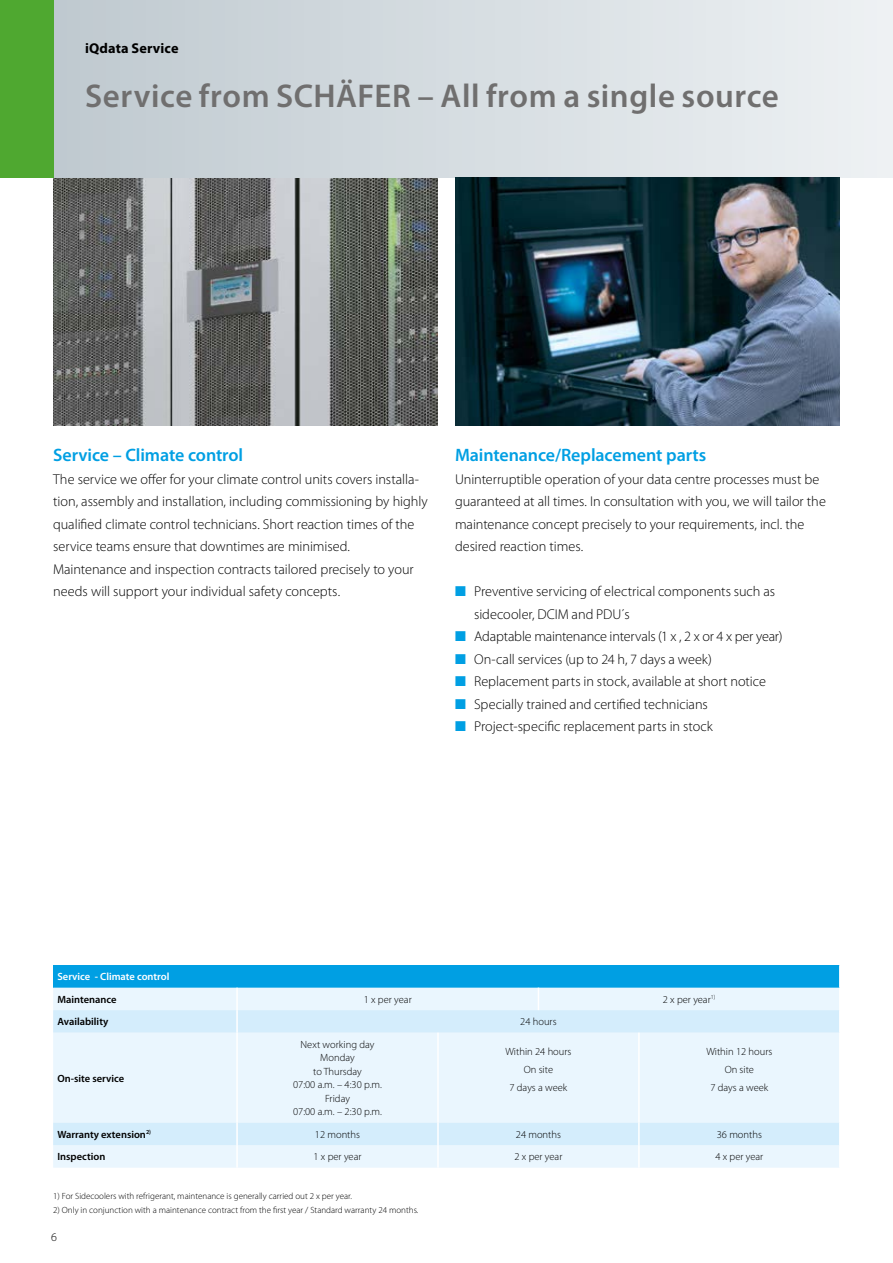
<style>
.page{position:relative;width:893px;height:1263px;background:#fff}
.page>*{position:absolute;margin:0;border:0;box-sizing:border-box;transform-origin:0 0}
.t1{font:600 33px "Myriad Pro";letter-spacing:.02em;color:#706f6f}
.t2{font:600 18px "Myriad Pro";letter-spacing:-.005em;color:#009fe3}
.t3{font:300 14.25px/22.5px "Myriad Pro";letter-spacing:-.005em;color:#000}
.t4{font:700 14.25px "Myriad Pro";letter-spacing:.01em;color:#000}
.t5{font:300 12px "Myriad Pro";color:#000}
.t6{font:300 10.5px/13.5px "Myriad Pro";color:#000;text-align:center}
.t7{font:600 10.5px "Myriad Pro";color:#000}
.t8{font:600 10.5px "Myriad Pro";color:#fff}
.t9{font:300 9px "Myriad Pro";color:#000}
.s1{color:#009fe3}
</style>
<div class="page">
<img style="left:53px;top:178px;width:385px;height:247px">
<div style="left:53px;top:0;width:840px;height:178px;background:linear-gradient(to right,#bfc9d0,#eef1f4)"></div>
<div style="left:0;top:0;width:53px;height:178px;background:#4fa830"></div>
<img style="left:455px;top:178px;width:385px;height:247px">
<div style="left:53px;top:965px;width:787px;height:23px;background:#009fe3"></div>
<div style="left:53px;top:988px;width:786px;height:180px;background:#eaf6fe"></div>
<svg style="left:53px;top:1010px;width:786px;height:135px;background:#e2f3fd"></svg>
<hr style="left:839px;top:965px;width:2px;height:23px;background:#fff">
<hr style="left:236px;top:988px;width:2px;height:22px;background:#fff">
<svg style="left:538px;top:988px;width:1px;height:22px"></svg>
<hr style="left:236px;top:1010px;width:2px;height:23px;background:#fff">
<hr style="left:236px;top:1033px;width:2px;height:90px;background:#fff">
<hr style="left:437px;top:1033px;width:2px;height:90px;background:#fff">
<hr style="left:638px;top:1033px;width:2px;height:90px;background:#fff">
<hr style="left:236px;top:1123px;width:2px;height:22px;background:#fff">
<hr style="left:437px;top:1123px;width:2px;height:22px;background:#fff">
<hr style="left:638px;top:1123px;width:2px;height:22px;background:#fff">
<hr style="left:236px;top:1145px;width:2px;height:23px;background:#fff">
<hr style="left:437px;top:1145px;width:2px;height:23px;background:#fff">
<hr style="left:638px;top:1145px;width:2px;height:23px;background:#fff">
<hr style="left:892px;top:178px;width:1px;height:1035px;background:#f6f6f6">
<p class="t4" style="left:85px;top:39px;width:95px">iQdata Service</p>
<h1 class="t1" style="left:85px;top:75px;width:695px">Service from SCHÄFER – All from a single source</h1>
<p class="t2" style="left:53px;top:443px;width:192px">Service – Climate control</p>
<p class="t3" style="left:53px;top:467px;width:376px">The service we offer for your climate control units covers installa&shy;tion, assembly and installation, including commissioning by highly qualified climate control technicians. Short reaction times of the service teams ensure that downtimes are minimised.<br>Maintenance and inspection contracts tailored precisely to your needs will support your individual safety concepts.</p>
<p class="t2" style="left:455px;top:443px;width:253px">Maintenance/Replacement parts</p>
<p class="t3" style="left:455px;top:467px;width:372px">Uninterruptible operation of your data centre processes must be guaranteed at all times. In consultation with you, we will tailor the maintenance concept precisely to your requirements, incl. the desired reaction times.</p>
<p class="t3" style="left:474px;top:580px;width:302px;text-indent:-19px"><span class="s1">■</span> Preventive servicing of electrical components such as sidecooler, DCIM and PDU΄s</p>
<p class="t3" style="left:455px;top:625px;width:329px"><span class="s1">■</span> Adaptable maintenance intervals (1 x , 2 x or 4 x per year)</p>
<p class="t3" style="left:455px;top:647px;width:258px"><span class="s1">■</span> On-call services (up to 24 h, 7 days a week)</p>
<p class="t3" style="left:455px;top:670px;width:312px"><span class="s1">■</span> Replacement parts in stock, available at short notice</p>
<p class="t3" style="left:455px;top:692px;width:254px"><span class="s1">■</span> Specially trained and certified technicians</p>
<p class="t3" style="left:455px;top:715px;width:259px"><span class="s1">■</span> Project-specific replacement parts in stock</p>
<p class="t8" style="left:57px;top:970px;width:114px">Service - Climate control</p>
<p class="t7" style="left:57px;top:993px;width:61px">Maintenance</p>
<p class="t6" style="left:364px;top:992px;width:50px">1 x per year</p>
<p class="t6" style="left:663px;top:992px;width:54px">2 x per year<sup>1)</sup></p>
<p class="t7" style="left:57px;top:1015px;width:52px">Availability</p>
<p class="t6" style="left:520px;top:1015px;width:38px">24 hours</p>
<p class="t7" style="left:57px;top:1071px;width:68px">On-site service</p>
<p class="t6" style="left:293px;top:1037px;width:90px">Next working day<br>Monday<br>to Thursday<br>07:00 a.m. – 4:30 p.m.<br>Friday<br>07:00 a.m. – 2:30 p.m.</p>
<p class="t6" style="left:505px;top:1042px;width:68px;line-height:18px">Within 24 hours<br>On site<br>7 days a week</p>
<p class="t6" style="left:706px;top:1042px;width:68px;line-height:18px">Within 12 hours<br>On site<br>7 days a week</p>
<p class="t7" style="left:57px;top:1128px;width:95px">Warranty extension<sup>2)</sup></p>
<p class="t6" style="left:315px;top:1127px;width:47px">12 months</p>
<p class="t6" style="left:516px;top:1127px;width:47px">24 months</p>
<p class="t6" style="left:717px;top:1127px;width:47px">36 months</p>
<p class="t7" style="left:57px;top:1150px;width:49px">Inspection</p>
<p class="t6" style="left:313px;top:1150px;width:50px">1 x per year</p>
<p class="t6" style="left:514px;top:1150px;width:50px">2 x per year</p>
<p class="t6" style="left:715px;top:1150px;width:50px">4 x per year</p>
<p class="t9" style="left:53px;top:1191px;width:300px">1) For Sidecoolers with refrigerant, maintenance is generally carried out 2 x per year.</p>
<p class="t9" style="left:53px;top:1204px;width:367px">2) Only in conjunction with a maintenance contract from the first year / Standard warranty 24 months.</p>
<p class="t5" style="left:51px;top:1230px;width:7px">6</p>
</div>
